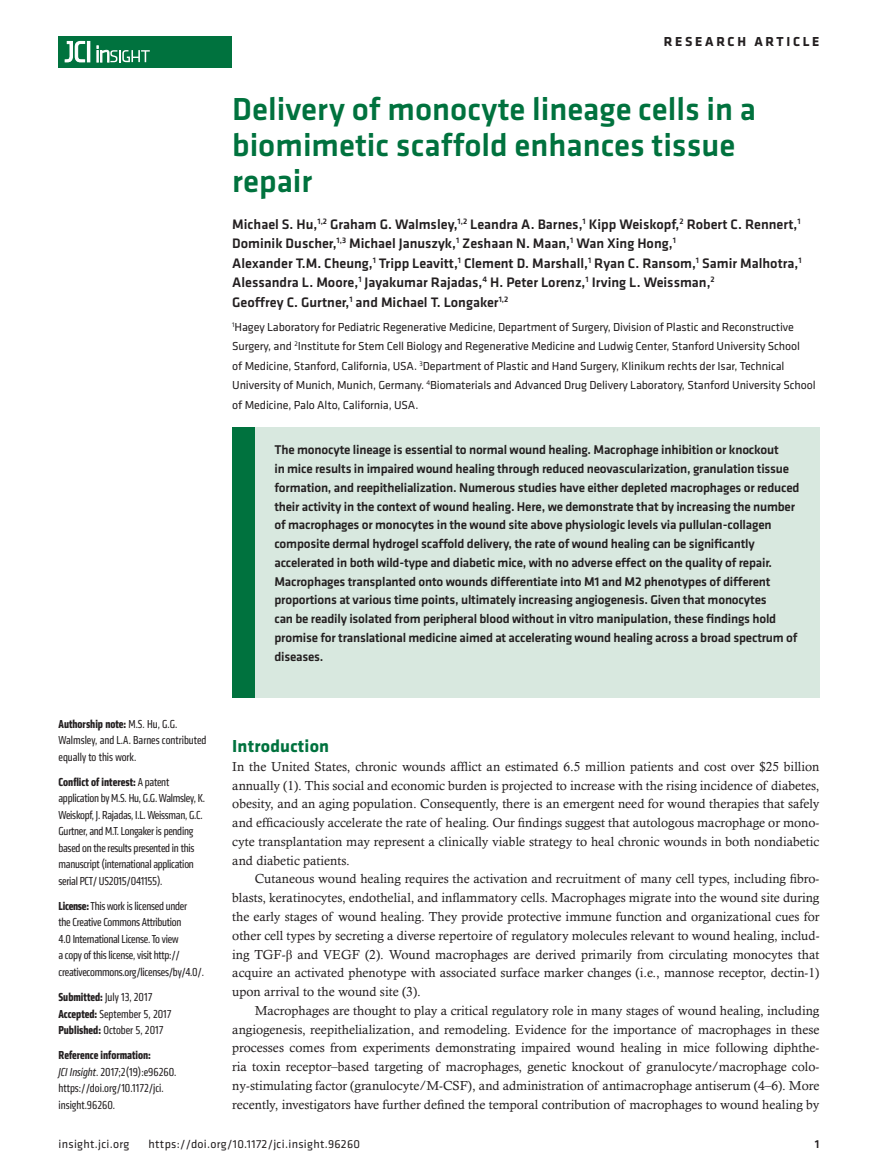
<style>
.page{position:relative;width:878px;height:1175px;background:#fff}
.page>*{position:absolute;margin:0;border:0;box-sizing:border-box;transform-origin:0 0}
.t1{font:500 33px/36px "Klavika Basic";color:#00723e}
.t2{font:700 18px "Klavika";letter-spacing:.01em;color:#00723e}
.t3{font:500 14.25px/19.5px "Klavika Basic";color:#231f20}
.t4{font:700 13.5px "Klavika Basic";letter-spacing:.2em;color:#231f20}
.t5{font:13.2px/18.8px "Calisto MT Std";color:#231f20;text-align:justify}
.t6{font:500 13.2px/18.8px "Klavika Basic";letter-spacing:-.015em;color:#231f20}
.t7{font:12px/19.5px "Klavika";letter-spacing:-.01em;color:#231f20}
.t8{font:condensed 12px/16.5px "Klavika";letter-spacing:-.02em;color:#231f20}
.t9{font:condensed 12px/16.5px "Klavika";color:#231f20}
.t10{font:12px "Klavika Basic";letter-spacing:.025em;color:#231f20}
.t11{font:500 12px "Klavika Basic";color:#231f20}
.s1{font-weight:700}
.s2{font-style:italic}
.s3{font-family:"Times New Roman"}
</style>
<div class="page">
<div style="left:59px;top:36px;width:173px;height:31px;background:#00723e"></div>
<hr style="left:87px;top:41px;width:3px;height:21px;background:#fff">
<svg style="left:64px;top:41px;width:21px;height:22px"></svg>
<svg style="left:97px;top:46px;width:53px;height:16px"></svg>
<div style="left:232px;top:427px;width:587px;height:271px;background:#d8e8df"></div>
<div style="left:232px;top:427px;width:22px;height:271px;background:#00723e"></div>
<p class="t4" style="left:663px;top:32px;width:157px">RESEARCH ARTICLE</p>
<h1 class="t1" style="left:232px;top:91px;width:525px">Delivery of monocyte lineage cells in a biomimetic scaffold enhances tissue repair</h1>
<p class="t3" style="left:232px;top:214px;width:571px">Michael S. Hu,<sup>1,2</sup> Graham G. Walmsley,<sup>1,2</sup> Leandra A. Barnes,<sup>1</sup> Kipp Weiskopf,<sup>2</sup> Robert C. Rennert,<sup>1<br></sup>Dominik Duscher,<sup>1,3</sup> Michael Januszyk,<sup>1</sup> Zeshaan N. Maan,<sup>1</sup> Wan Xing Hong,<sup>1<br></sup>Alexander T.M. Cheung,<sup>1</sup> Tripp Leavitt,<sup>1</sup> Clement D. Marshall,<sup>1</sup> Ryan C. Ransom,<sup>1</sup> Samir Malhotra,<sup>1<br></sup>Alessandra L. Moore,<sup>1</sup> Jayakumar Rajadas,<sup>4</sup> H. Peter Lorenz,<sup>1</sup> Irving L. Weissman,<sup>2<br></sup>Geoffrey C. Gurtner,<sup>1</sup> and Michael T. Longaker<sup>1,2</sup></p>
<p class="t7" style="left:232px;top:316px;width:585px"><sup>1</sup>Hagey Laboratory for Pediatric Regenerative Medicine, Department of Surgery, Division of Plastic and Reconstructive Surgery, and <sup>2</sup>Institute for Stem Cell Biology and Regenerative Medicine and Ludwig Center, Stanford University School<br>of Medicine, Stanford, California, USA. <sup>3</sup>Department of Plastic and Hand Surgery, Klinikum rechts der Isar, Technical University of Munich, Munich, Germany. <sup>4</sup>Biomaterials and Advanced Drug Delivery Laboratory, Stanford University School of Medicine, Palo Alto, California, USA.</p>
<p class="t9" style="left:59px;top:715px;width:149px"><span class="s1">Authorship note:</span> M.S. Hu, G.G.<br>Walmsley, and L.A. Barnes contributed equally to this work.</p>
<p class="t8" style="left:59px;top:773px;width:148px"><span class="s1">Conflict of interest:</span> A patent application by M.S. Hu, G.G. Walmsley, K.<br>Weiskopf, J. Rajadas, I.L. Weissman, G.C.<br>Gurtner, and M.T. Longaker is pending based on the results presented in this manuscript (international application serial PCT/ US2015/041155).</p>
<p class="t8" style="left:59px;top:897px;width:147px"><span class="s1">License:</span> This work is licensed under<br>the Creative Commons Attribution<br>4.0 International License. To view<br>a copy of this license, visit http:// creativecommons.org/licenses/by/4.0/.</p>
<p class="t9" style="left:59px;top:988px;width:114px"><span class="s1">Submitted:</span> July 13, 2017<br><span class="s1">Accepted:</span> September 5, 2017<br><span class="s1">Published:</span> October 5, 2017</p>
<p class="t9" style="left:59px;top:1046px;width:119px"><span class="s1">Reference information:<br></span><span class="s2">JCI Insight</span>. 2017;2(19):e96260. https://doi.org/10.1172/jci. insight.96260.</p>
<p class="t6" style="left:274px;top:440px;width:526px">The monocyte lineage is essential to normal wound healing. Macrophage inhibition or knockout<br>in mice results in impaired wound healing through reduced neovascularization, granulation tissue formation, and reepithelialization. Numerous studies have either depleted macrophages or reduced their activity in the context of wound healing. Here, we demonstrate that by increasing the number of macrophages or monocytes in the wound site above physiologic levels via pullulan-collagen composite dermal hydrogel scaffold delivery, the rate of wound healing can be significantly accelerated in both wild-type and diabetic mice, with no adverse effect on the quality of repair.<br>Macrophages transplanted onto wounds differentiate into M1 and M2 phenotypes of different proportions at various time points, ultimately increasing angiogenesis. Given that monocytes<br>can be readily isolated from peripheral blood without in vitro manipulation, these findings hold promise for translational medicine aimed at accelerating wound healing across a broad spectrum of diseases.</p>
<h2 class="t2" style="left:232px;top:733px;width:98px">Introduction</h2>
<p class="t5" style="left:232px;top:757px;width:588px">In the United States, chronic wounds afflict an estimated 6.5 million patients and cost over $25 billion annually (1). This social and economic burden is projected to increase with the rising incidence of diabetes, obesity, and an aging population. Consequently, there is an emergent need for wound therapies that safely and efficaciously accelerate the rate of healing. Our findings suggest that autologous macrophage or mono&shy;cyte transplantation may represent a clinically viable strategy to heal chronic wounds in both nondiabetic and diabetic patients.</p>
<p class="t5" style="left:232px;top:869px;width:588px;text-indent:22px">Cutaneous wound healing requires the activation and recruitment of many cell types, including fibro&shy;blasts, keratinocytes, endothelial, and inflammatory cells. Macrophages migrate into the wound site during the early stages of wound healing. They provide protective immune function and organizational cues for other cell types by secreting a diverse repertoire of regulatory molecules relevant to wound healing, includ&shy;ing TGF-<span class="s3">β</span> and VEGF (2). Wound macrophages are derived primarily from circulating monocytes that acquire an activated phenotype with associated surface marker changes (i.e., mannose receptor, dectin-1) upon arrival to the wound site (3).</p>
<p class="t5" style="left:232px;top:1001px;width:588px;text-indent:22px">Macrophages are thought to play a critical regulatory role in many stages of wound healing, including angiogenesis, reepithelialization, and remodeling. Evidence for the importance of macrophages in these processes comes from experiments demonstrating impaired wound healing in mice following diphthe&shy;ria toxin receptor–based targeting of macrophages, genetic knockout of granulocyte/macrophage colo&shy;ny-stimulating factor (granulocyte/M-CSF), and administration of antimacrophage antiserum (4–6). More recently, investigators have further defined the temporal contribution of macrophages to wound healing by</p>
<p class="t10" style="left:58px;top:1135px;width:72px">insight.jci.org</p>
<p class="t10" style="left:148px;top:1135px;width:213px">https://doi.org/10.1172/jci.insight.96260</p>
<p class="t11" style="left:814px;top:1135px;width:6px">1</p>
</div>
